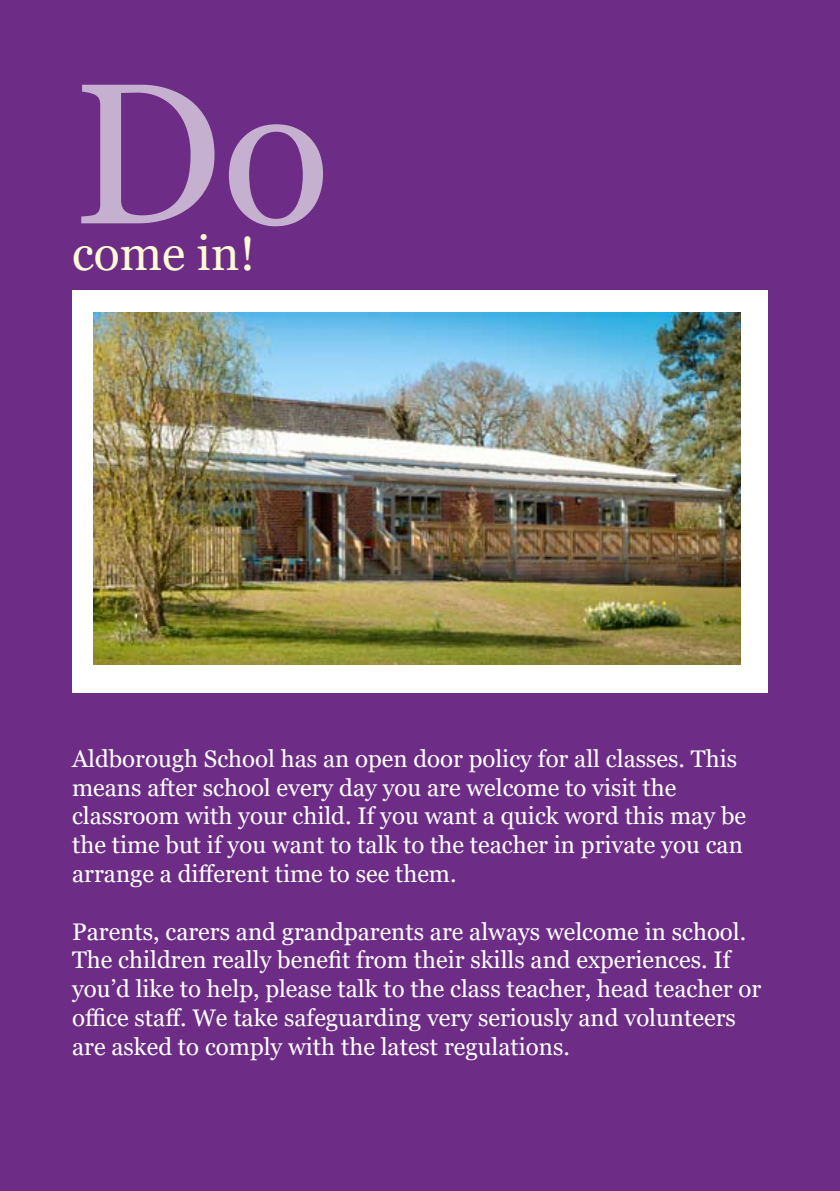
<style>
.page{position:relative;width:840px;height:1191px;background:#fff}
.page>*{position:absolute;margin:0;border:0;box-sizing:border-box;transform-origin:0 0}
.t1{font:200px "Georgia";color:#c5b0cf}
.t2{font:48px "Georgia";color:#fffcd5}
.t3{font:24px/28.8px "Georgia";color:#fff}
</style>
<div class="page">
<div style="left:0;top:0;width:839px;height:1191px;background:#6d2c86"></div>
<div style="left:72px;top:291px;width:695px;height:402px;background:#fff"></div>
<img style="left:94px;top:312px;width:646px;height:352px">
<h1 class="t1" style="left:72px;top:33px;width:259px">Do</h1>
<h2 class="t2" style="left:72px;top:225px;width:185px">come in!</h2>
<p class="t3" style="left:72px;top:744px;width:675px">Aldborough School has an open door policy for all classes. This means after school every day you are welcome to visit the classroom with your child. If you want a quick word this may be the time but if you want to talk to the teacher in private you can arrange a different time to see them.</p>
<p class="t3" style="left:72px;top:917px;width:690px">Parents, carers and grandparents are always welcome in school.<br>The children really benefit from their skills and experiences. If you d’ like to help, please talk to the class teacher, head teacher or office staff. We take safeguarding very seriously and volunteers are asked to comply with the latest regulations.</p>
</div>
